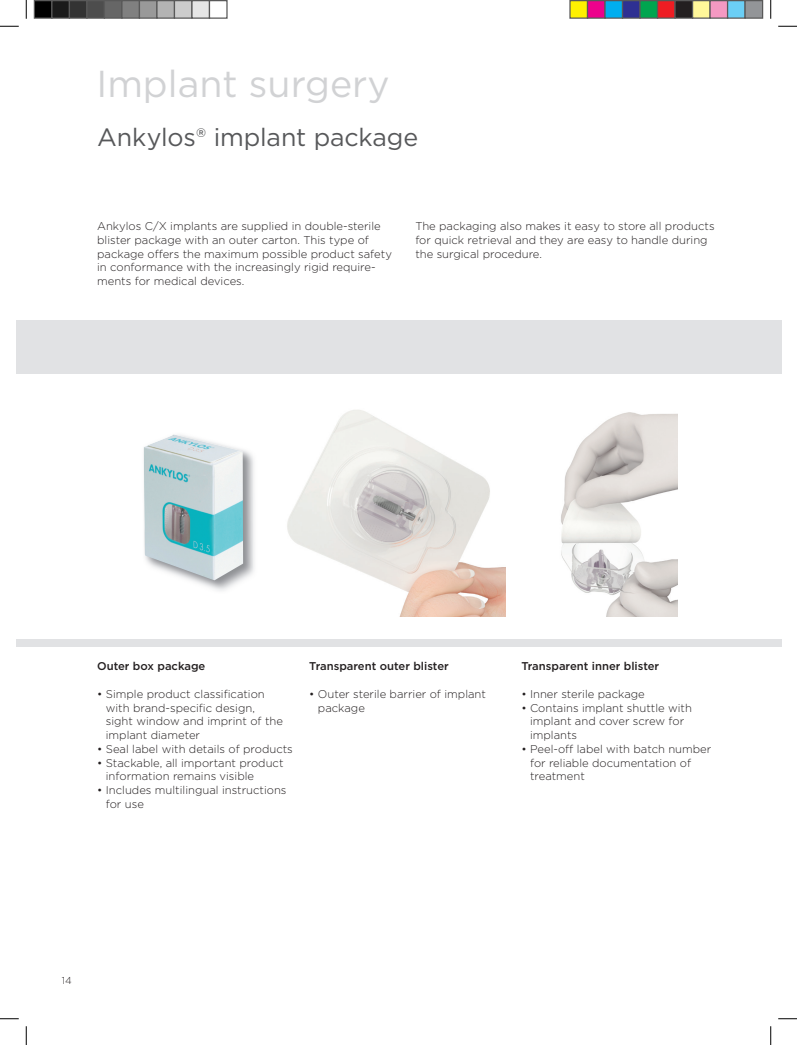
<style>
.page{position:relative;width:797px;height:1045px;background:#fff}
.page>*{position:absolute;margin:0;border:0;box-sizing:border-box;transform-origin:0 0}
.t1{font:37.5px "Gotham";color:#d1d2d4}
.t2{font:25px "Gotham";letter-spacing:-.005em;color:#57585a}
.t3{font:300 11.25px/13.8px "Gotham";color:#231f20}
.t4{font:500 11.25px "Gotham";color:#231f20}
.t5{font:300 10px "Gotham";color:#231f20}
</style>
<div class="page">
<div style="left:16px;top:639px;width:765px;height:8px;background:#e1e2e4"></div>
<div style="left:16px;top:320px;width:765px;height:53px;background:#e1e2e4"></div>
<img style="left:216px;top:460px;width:38px;height:131px">
<img style="left:190px;top:450px;width:63px;height:139px">
<img style="left:144px;top:434px;width:99px;height:146px">
<img style="left:287px;top:410px;width:218px;height:206px">
<img style="left:561px;top:412px;width:116px;height:204px">
<svg style="left:0;top:25px;width:19px;height:2px"></svg>
<svg style="left:778px;top:25px;width:19px;height:2px"></svg>
<svg style="left:0;top:1018px;width:19px;height:1px"></svg>
<svg style="left:778px;top:1018px;width:19px;height:1px"></svg>
<svg style="left:25px;top:0;width:2px;height:19px"></svg>
<svg style="left:25px;top:1026px;width:2px;height:19px"></svg>
<svg style="left:770px;top:0;width:1px;height:19px"></svg>
<svg style="left:770px;top:1026px;width:1px;height:19px"></svg>
<div style="left:34px;top:1px;width:18px;height:17px;background:#000"></div>
<div style="left:34px;top:0;width:18px;height:19px;border:1px solid #595959"></div>
<div style="left:52px;top:1px;width:17px;height:17px;background:#1a1a1a"></div>
<div style="left:51px;top:0;width:19px;height:19px;border:1px solid #595959"></div>
<div style="left:69px;top:1px;width:18px;height:17px;background:#333"></div>
<div style="left:69px;top:0;width:19px;height:19px;border:1px solid #595959"></div>
<div style="left:87px;top:1px;width:17px;height:17px;background:#4d4d4d"></div>
<div style="left:86px;top:0;width:19px;height:19px;border:1px solid #595959"></div>
<div style="left:104px;top:1px;width:18px;height:17px;background:#666"></div>
<div style="left:104px;top:0;width:18px;height:19px;border:1px solid #595959"></div>
<div style="left:122px;top:1px;width:17px;height:17px;background:#808080"></div>
<div style="left:121px;top:0;width:19px;height:19px;border:1px solid #595959"></div>
<div style="left:139px;top:1px;width:18px;height:17px;background:#999"></div>
<div style="left:139px;top:0;width:19px;height:19px;border:1px solid #595959"></div>
<div style="left:157px;top:1px;width:17px;height:17px;background:#b3b3b3"></div>
<div style="left:156px;top:0;width:19px;height:19px;border:1px solid #595959"></div>
<div style="left:174px;top:1px;width:18px;height:17px;background:#ccc"></div>
<div style="left:174px;top:0;width:18px;height:19px;border:1px solid #595959"></div>
<div style="left:192px;top:1px;width:17px;height:17px;background:#e6e6e6"></div>
<div style="left:191px;top:0;width:19px;height:19px;border:1px solid #595959"></div>
<div style="left:209px;top:0;width:19px;height:19px;border:1px solid #595959"></div>
<div style="left:570px;top:1px;width:17px;height:17px;background:#fff101"></div>
<div style="left:569px;top:0;width:19px;height:19px;border:1px solid #595959"></div>
<div style="left:587px;top:1px;width:18px;height:17px;background:#ed028c"></div>
<div style="left:587px;top:0;width:18px;height:19px;border:1px solid #595959"></div>
<div style="left:605px;top:1px;width:17px;height:17px;background:#00aeef"></div>
<div style="left:604px;top:0;width:19px;height:19px;border:1px solid #595959"></div>
<div style="left:622px;top:1px;width:18px;height:17px;background:#2e3092"></div>
<div style="left:622px;top:0;width:18px;height:19px;border:1px solid #595959"></div>
<div style="left:640px;top:1px;width:17px;height:17px;background:#00a54f"></div>
<div style="left:639px;top:0;width:19px;height:19px;border:1px solid #595959"></div>
<div style="left:657px;top:1px;width:18px;height:17px;background:#ee1d23"></div>
<div style="left:657px;top:0;width:18px;height:19px;border:1px solid #595959"></div>
<div style="left:675px;top:1px;width:17px;height:17px;background:#231f20"></div>
<div style="left:674px;top:0;width:19px;height:19px;border:1px solid #595959"></div>
<div style="left:692px;top:1px;width:18px;height:17px;background:#fff79a"></div>
<div style="left:692px;top:0;width:18px;height:19px;border:1px solid #595959"></div>
<div style="left:710px;top:1px;width:17px;height:17px;background:#f499c2"></div>
<div style="left:709px;top:0;width:19px;height:19px;border:1px solid #595959"></div>
<div style="left:727px;top:1px;width:18px;height:17px;background:#6bcff6"></div>
<div style="left:727px;top:0;width:18px;height:19px;border:1px solid #595959"></div>
<div style="left:745px;top:1px;width:17px;height:17px;background:#939598"></div>
<div style="left:744px;top:0;width:19px;height:19px;border:1px solid #595959"></div>
<h1 class="t1" style="left:96px;top:60px;width:295px">Implant surgery</h1>
<h2 class="t2" style="left:97px;top:121px;width:322px">Ankylos® implant package</h2>
<p class="t3" style="left:97px;top:219px;width:296px">Ankylos C/X implants are supplied in double-sterile blister package with an outer carton. This type of package offers the maximum possible product safety in conformance with the increasingly rigid require&shy;ments for medical devices.</p>
<p class="t3" style="left:415px;top:219px;width:301px">The packaging also makes it easy to store all products for quick retrieval and they are easy to handle during the surgical procedure.</p>
<p class="t4" style="left:97px;top:659px;width:110px">Outer box package</p>
<p class="t3" style="left:106px;top:686px;width:179px;text-indent:-9px">• Simple product classification with brand-specific design, sight window and imprint of the implant diameter</p>
<p class="t3" style="left:97px;top:741px;width:197px">• Seal label with details of products</p>
<p class="t3" style="left:106px;top:755px;width:179px;text-indent:-9px">• Stackable, all important product information remains visible</p>
<p class="t3" style="left:106px;top:783px;width:182px;text-indent:-9px">• Includes multilingual instructions for use</p>
<p class="t4" style="left:309px;top:659px;width:141px">Transparent outer blister</p>
<p class="t3" style="left:318px;top:686px;width:169px;text-indent:-9px">• Outer sterile barrier of implant package</p>
<p class="t4" style="left:521px;top:659px;width:139px">Transparent inner blister</p>
<p class="t3" style="left:521px;top:686px;width:125px">• Inner sterile package</p>
<p class="t3" style="left:530px;top:700px;width:163px;text-indent:-9px">• Contains implant shuttle with implant and cover screw for implants</p>
<p class="t3" style="left:530px;top:741px;width:183px;text-indent:-9px">• Peel-off label with batch number for reliable documentation of treatment</p>
<p class="t5" style="left:62px;top:974px;width:11px">14</p>
</div>
